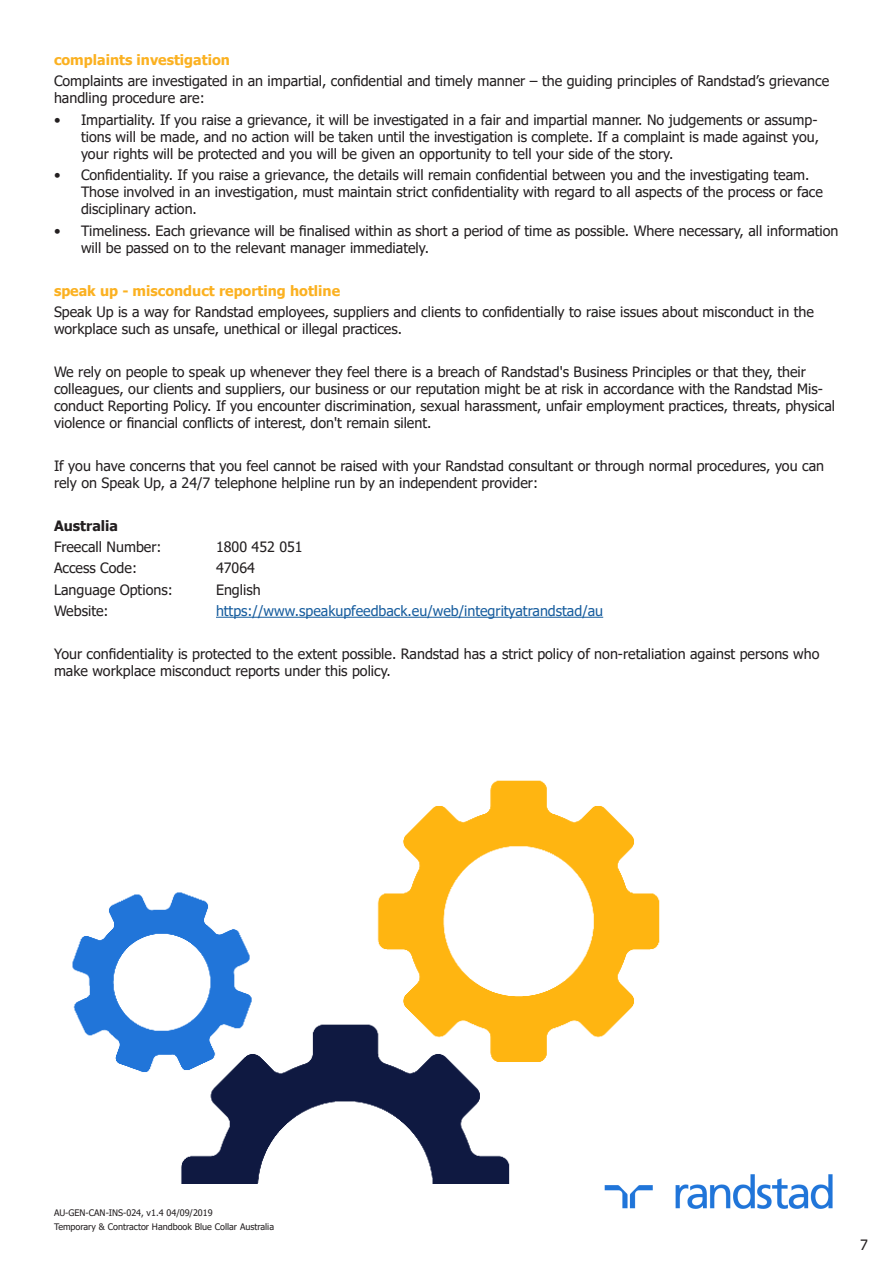
<style>
.page{position:relative;width:893px;height:1263px;background:#fff}
.page>*{position:absolute;margin:0;border:0;box-sizing:border-box;transform-origin:0 0}
.t1{font:14.25px/17.1px "Tahoma";color:#231f20}
.t2{font:700 14.25px "Tahoma";color:#fbb121}
.t3{font:14.25px "Tahoma";color:#175d9e}
.t4{font:700 14.25px "Tahoma";color:#231f20}
.t5{font:9px "Tahoma";color:#231f20}
</style>
<div class="page">
<hr style="left:216px;top:617px;width:387px;height:1px;background:#175d9e">
<img style="left:604px;top:1174px;width:229px;height:35px">
<img style="left:72px;top:780px;width:624px;height:403px">
<p class="t2" style="left:54px;top:50px;width:177px">complaints investigation</p>
<p class="t1" style="left:54px;top:73px;width:777px">Complaints are investigated in an impartial, confidential and timely manner – the guiding principles of Randstad’s grievance handling procedure are:</p>
<p class="t1" style="left:81px;top:112px;width:740px;text-align:justify;text-indent:-27px">• Impartiality. If you raise a grievance, it will be investigated in a fair and impartial manner. No judgements or assump&shy;tions will be made, and no action will be taken until the investigation is complete. If a complaint is made against you, your rights will be protected and you will be given an opportunity to tell your side of the story.</p>
<p class="t1" style="left:81px;top:167px;width:743px;text-indent:-27px">• Confidentiality. If you raise a grievance, the details will remain confidential between you and the investigating team.<br>Those involved in an investigation, must maintain strict confidentiality with regard to all aspects of the process or face disciplinary action.</p>
<p class="t1" style="left:81px;top:223px;width:759px;text-indent:-27px">• Timeliness. Each grievance will be finalised within as short a period of time as possible. Where necessary, all information will be passed on to the relevant manager immediately.</p>
<p class="t2" style="left:54px;top:280px;width:288px">speak up - misconduct reporting hotline</p>
<p class="t1" style="left:54px;top:304px;width:761px">Speak Up is a way for Randstad employees, suppliers and clients to confidentially to raise issues about misconduct in the workplace such as unsafe, unethical or illegal practices.</p>
<p class="t1" style="left:54px;top:364px;width:783px">We rely on people to speak up whenever they feel there is a breach of Randstad's Business Principles or that they, their colleagues, our clients and suppliers, our business or our reputation might be at risk in accordance with the Randstad Mis&shy;conduct Reporting Policy. If you encounter discrimination, sexual harassment, unfair employment practices, threats, physical violence or financial conflicts of interest, don't remain silent.</p>
<p class="t1" style="left:54px;top:458px;width:772px">If you have concerns that you feel cannot be raised with your Randstad consultant or through normal procedures, you can rely on Speak Up, a 24/7 telephone helpline run by an independent provider:</p>
<p class="t4" style="left:54px;top:515px;width:66px">Australia</p>
<p class="t1" style="left:54px;top:539px;width:109px">Freecall Number:</p>
<p class="t1" style="left:216px;top:539px;width:88px">1800 452 051</p>
<p class="t1" style="left:54px;top:560px;width:85px">Access Code:</p>
<p class="t1" style="left:216px;top:560px;width:40px">47064</p>
<p class="t1" style="left:54px;top:582px;width:120px">Language Options:</p>
<p class="t1" style="left:216px;top:582px;width:46px">English</p>
<p class="t1" style="left:54px;top:603px;width:56px">Website:</p>
<p class="t3" style="left:216px;top:601px;width:389px">https://www.speakupfeedback.eu/web/integrityatrandstad/au</p>
<p class="t1" style="left:54px;top:646px;width:767px">Your confidentiality is protected to the extent possible. Randstad has a strict policy of non-retaliation against persons who make workplace misconduct reports under this policy.</p>
<p class="t5" style="left:54px;top:1206px;width:160px">AU-GEN-CAN-INS-024, v1.4 04/09/2019</p>
<p class="t5" style="left:54px;top:1221px;width:222px">Temporary &amp; Contractor Handbook Blue Collar Australia</p>
<p class="t1" style="left:860px;top:1237px;width:9px">7</p>
</div>
